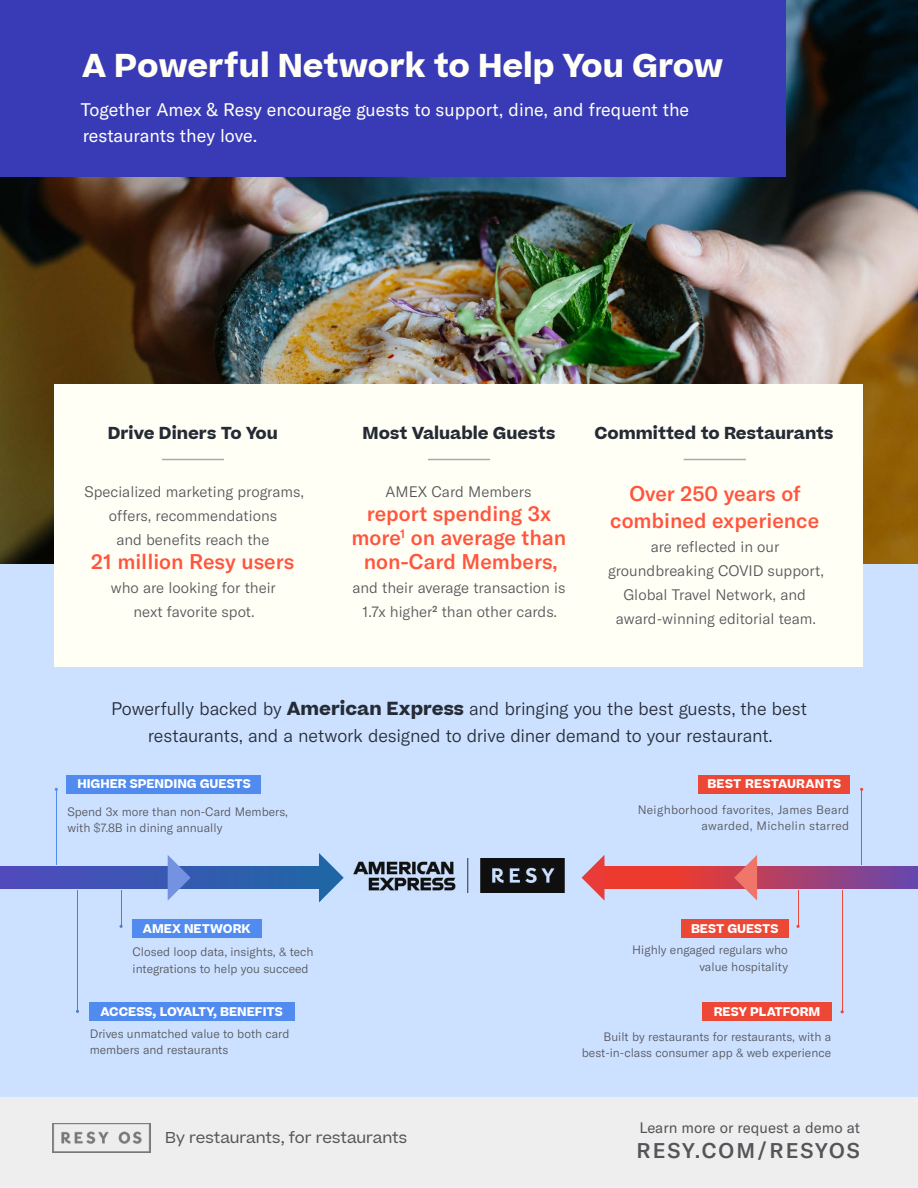
<style>
.page{position:relative;width:918px;height:1188px;background:#fff}
.page>*{position:absolute;margin:0;border:0;box-sizing:border-box;transform-origin:0 0}
.Box_Main_Title{font:700 31.5px "Beatrice";color:#fffff5}
.Box_Inner_Title{font:500 21px/24px "GT America";color:#ff553e;text-align:center}
.t1{font:500 21px "GT America";letter-spacing:.09em;color:#545459}
.Box_inner_paragraph{font:300 18px/27px "GT America";letter-spacing:-.01em;color:#252b35;text-align:center}
.Box_Main_Title-2{font:18px/25.5px "GT America";color:#fffff5}
.Box_Main_Title-3{font:700 16.5px "Beatrice";color:#252b35}
.Box_Inner_Title-2{font:300 15px/24px "GT America";color:#545459;text-align:center}
.t2{font:15px "Beatrice";color:#545459}
.t3{font:15px "GT America";color:#545459}
.Box_inner_paragraph-2{font:300 12px/16.5px "GT America";color:#545459}
.Box_Inner_Title-3{font:700 12px "Beatrice";color:#fff}
.Box_inner_paragraph-3{font:300 12px/16.5px "GT America";letter-spacing:.025em;color:#545459;text-align:right}
.Box_Inner_Title-4{font:700 12px "Beatrice";letter-spacing:.025em;color:#fff}
.s1{font-family:"Helvetica Neue"}
.s2{font-family:"Beatrice";font-weight:700}
</style>
<div class="page">
<div style="left:0;top:1096px;width:918px;height:92px;background:#eee"></div>
<img style="left:52px;top:1123px;width:99px;height:29px">
<img style="left:0;top:0;width:918px;height:564px">
<div style="left:0;top:0;width:786px;height:177px;background:#383bb5"></div>
<div style="left:0;top:564px;width:918px;height:532px;background:#cce0ff"></div>
<div style="left:55px;top:384px;width:808px;height:283px;background:#fffff5"></div>
<hr style="left:428px;top:459px;width:62px;height:1px;background:#545459">
<hr style="left:684px;top:459px;width:62px;height:1px;background:#545459">
<hr style="left:861px;top:790px;width:1px;height:75px;background:#ea493c">
<hr style="left:77px;top:891px;width:1px;height:120px;background:#537fbe">
<hr style="left:842px;top:890px;width:1px;height:121px;background:#ea493c">
<hr style="left:798px;top:890px;width:1px;height:36px;background:#ea493c">
<hr style="left:56px;top:790px;width:1px;height:75px;background:#518bef">
<hr style="left:121px;top:890px;width:1px;height:36px;background:#527fc0">
<img style="left:354px;top:859px;width:210px;height:34px">
<svg style="left:605px;top:867px;width:313px;height:22px;background:#b63f61"></svg>
<svg style="left:582px;top:855px;width:23px;height:46px"></svg>
<svg style="left:734px;top:855px;width:23px;height:46px"></svg>
<div style="left:0;top:867px;width:324px;height:22px;background:linear-gradient(to right,#514abd,#2066a6)"></div>
<svg style="left:318px;top:853px;width:26px;height:50px"></svg>
<svg style="left:168px;top:855px;width:23px;height:45px"></svg>
<div style="left:67px;top:775px;width:194px;height:18px;background:#518bef"></div>
<div style="left:89px;top:1002px;width:205px;height:19px;background:#518bef"></div>
<div style="left:132px;top:919px;width:130px;height:18px;background:#518bef"></div>
<div style="left:699px;top:775px;width:151px;height:18px;background:#ed4835"></div>
<div style="left:681px;top:919px;width:108px;height:18px;background:#ed4835"></div>
<div style="left:702px;top:1002px;width:130px;height:19px;background:#ed4835"></div>
<hr style="left:162px;top:459px;width:62px;height:1px;background:#545459">
<p class="Box_Main_Title" style="left:82px;top:44px;width:643px">A Powerful Network to Help You Grow</p>
<p class="Box_Main_Title-2" style="left:81px;top:97px;width:610px">Together Amex &amp; Resy encourage guests to support, dine, and frequent the restaurants they love.</p>
<p class="Box_Main_Title-3" style="left:108px;top:422px;width:172px">Drive Diners To You</p>
<p class="Box_Inner_Title-2" style="left:85px;top:479px;width:221px">Specialized marketing programs, offers, recommendations<br>and benefits reach the</p>
<p class="Box_Inner_Title" style="left:91px;top:549px;width:205px">21 million Resy users</p>
<p class="Box_Inner_Title-2" style="left:111px;top:575px;width:167px">who are looking for their next favorite spot.</p>
<p class="Box_Main_Title-3" style="left:363px;top:422px;width:194px">Most Valuable Guests</p>
<p class="Box_Inner_Title-2" style="left:386px;top:479px;width:147px">AMEX Card Members</p>
<p class="Box_Inner_Title" style="left:352px;top:501px;width:216px">report spending 3x more<sup>1</sup> on average than non-Card Members,</p>
<p class="Box_Inner_Title-2" style="left:352px;top:575px;width:214px">and their average transaction is<br>1.7x higher<sup>2</sup> than other cards.</p>
<p class="Box_Main_Title-3" style="left:594px;top:422px;width:241px">Committed to Restaurants</p>
<p class="Box_Inner_Title" style="left:610px;top:480px;width:210px;line-height:27px">Over 250 years of combined experience</p>
<p class="Box_Inner_Title-2" style="left:608px;top:535px;width:217px">are reflected in our groundbreaking COVID support,<br>Global Travel Network, and award<span class="s1">-</span>winning editorial team.</p>
<p class="Box_inner_paragraph" style="left:111px;top:695px;width:697px">Powerfully backed by <span class="s2">American Express</span> and bringing you the best guests, the best restaurants, and a network designed to drive diner demand to your restaurant.</p>
<p class="Box_Inner_Title-3" style="left:77px;top:776px;width:175px">HIGHER SPENDING GUESTS</p>
<p class="Box_inner_paragraph-2" style="left:67px;top:803px;width:222px">Spend 3x more than non<span class="s1">-</span>Card Members, with <span class="s1">$</span>7.8B in dining annually</p>
<p class="Box_Inner_Title-3" style="left:143px;top:920px;width:109px">AMEX NETWORK</p>
<p class="Box_inner_paragraph-2" style="left:133px;top:944px;width:183px">Closed loop data, insights, <span class="s1">&amp;</span> tech integrations to help you succeed</p>
<p class="Box_Inner_Title-3" style="left:101px;top:1003px;width:184px">ACCESS, LOYALTY, BENEFITS</p>
<p class="Box_inner_paragraph-2" style="left:90px;top:1025px;width:201px">Drives unmatched value to both card members and restaurants</p>
<p class="t2" style="left:165px;top:1128px;width:244px">By restaurants, for restaurants</p>
<p class="Box_Inner_Title-4" style="left:707px;top:776px;width:135px">BEST RESTAURANTS</p>
<p class="Box_inner_paragraph-3" style="left:638px;top:801px;width:213px">Neighborhood favorites, James Beard awarded, Michelin starred</p>
<p class="Box_Inner_Title-3" style="left:691px;top:920px;width:89px">BEST GUESTS</p>
<p class="Box_inner_paragraph-2" style="left:632px;top:942px;width:157px;text-align:right">Highly engaged regulars who value hospitality</p>
<p class="Box_Inner_Title-3" style="left:714px;top:1003px;width:108px">RESY PLATFORM</p>
<p class="Box_inner_paragraph-2" style="left:582px;top:1028px;width:251px;text-align:right">Built by restaurants for restaurants, with a best<span class="s1">-</span>in<span class="s1">-</span>class consumer app <span class="s1">&amp;</span> web experience</p>
<p class="t3" style="left:639px;top:1119px;width:222px">Learn more or request a demo at</p>
<h2 class="t1" style="left:636px;top:1138px;width:225px">RESY.COM/RESYOS</h2>
</div>
